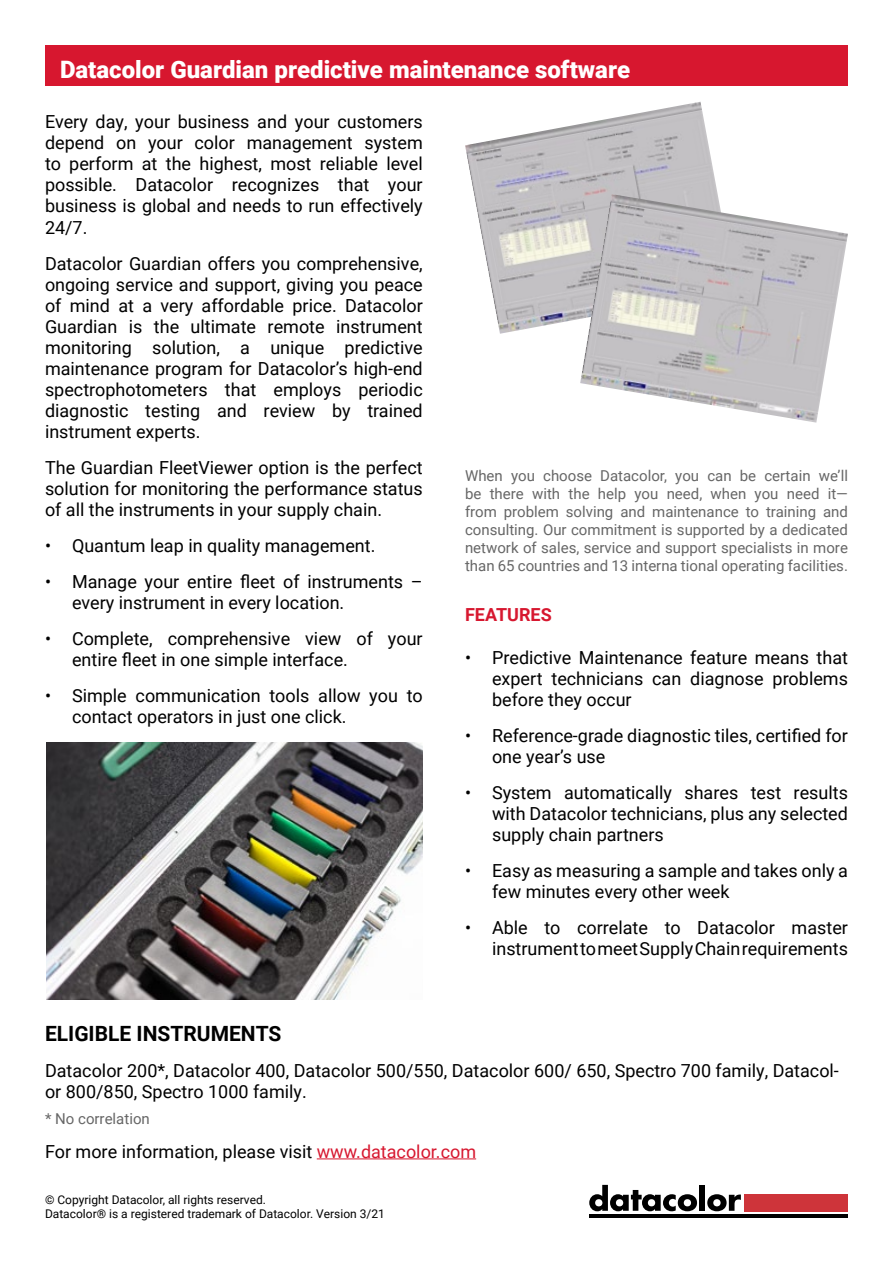
<style>
.page{position:relative;width:893px;height:1263px;background:#fff}
.page>*{position:absolute;margin:0;border:0;box-sizing:border-box;transform-origin:0 0}
.t1{font:900 24px "Roboto";color:#fff}
.t2{font:700 21px "Roboto";color:#000}
.t3{font:18px/21px "Roboto";color:#000}
.t4{font:700 18px "Roboto";color:#d7172f}
.t5{font:15px/18px "Roboto";color:#666;text-align:justify}
.t6{font:12px/14.4px "Roboto";color:#000}
.s1{color:#d7172f}
</style>
<div class="page">
<div style="left:45px;top:45px;width:803px;height:41px;background:#d7172f"></div>
<img style="left:465px;top:102px;width:253px;height:232px">
<img style="left:46px;top:743px;width:377px;height:256px">
<img style="left:580px;top:194px;width:268px;height:229px">
<hr style="left:317px;top:1158px;width:159px;height:1px;background:#d7172f">
<svg style="left:589px;top:1185px;width:108px;height:26px"></svg>
<div style="left:699px;top:1185px;width:6px;height:26px;background:#000"></div>
<svg style="left:707px;top:1194px;width:34px;height:17px"></svg>
<div style="left:744px;top:1194px;width:104px;height:18px;background:#ce343a"></div>
<hr style="left:589px;top:1215px;width:259px;height:3px;background:#000">
<h1 class="t1" style="left:60px;top:53px;width:572px">Datacolor Guardian predictive maintenance software</h1>
<p class="t3" style="left:45px;top:111px;width:379px;text-align:justify">Every day, your business and your customers depend on your color management system to perform at the highest, most reliable level possible. Datacolor recognizes that your business is global and needs to run effectively 24/7.</p>
<p class="t3" style="left:45px;top:252px;width:379px;text-align:justify">Datacolor Guardian offers you comprehensive, ongoing service and support, giving you peace of mind at a very affordable price. Datacolor Guardian is the ultimate remote instrument monitoring solution, a unique predictive maintenance program for Datacolor’s high-end spectrophotometers that employs periodic diagnostic testing and review by trained instrument experts.</p>
<p class="t3" style="left:45px;top:456px;width:379px;text-align:justify">The Guardian FleetViewer option is the perfect solution for monitoring the performance status of all the instruments in your supply chain.</p>
<p class="t3" style="left:45px;top:534px;width:332px">• Quantum leap in quality management.</p>
<p class="t3" style="left:72px;top:570px;width:352px;text-indent:-27px">• Manage your entire fleet of instruments – every instrument in every location.</p>
<p class="t3" style="left:72px;top:627px;width:352px;text-indent:-27px">• Complete, comprehensive view of your entire fleet in one simple interface.</p>
<p class="t3" style="left:72px;top:684px;width:352px;text-indent:-27px">• Simple communication tools allow you to contact operators in just one click.</p>
<p class="t5" style="left:465px;top:466px;width:384px">When you choose Datacolor, you can be certain we’ll be there with the help you need, when you need it— from problem solving and maintenance to training and consulting. Our commitment is supported by a dedicated network of sales, service and support specialists in more than 65 countries and 13 interna tional operating facilities.</p>
<p class="t4" style="left:465px;top:601px;width:88px">FEATURES</p>
<p class="t3" style="left:492px;top:646px;width:357px;text-align:justify;text-indent:-27px">• Predictive Maintenance feature means that expert technicians can diagnose problems before they occur</p>
<p class="t3" style="left:492px;top:724px;width:357px;text-indent:-27px">• Reference-grade diagnostic tiles, certified for one year’s use</p>
<p class="t3" style="left:492px;top:781px;width:357px;text-align:justify;text-indent:-27px">• System automatically shares test results with Datacolor technicians, plus any selected supply chain partners</p>
<p class="t3" style="left:492px;top:859px;width:357px;text-indent:-27px">• Easy as measuring a sample and takes only a few minutes every other week</p>
<p class="t3" style="left:465px;top:916px;width:384px;text-align:right">• Able to correlate to Datacolor master instrument to meet Supply Chain requirements</p>
<p class="t2" style="left:45px;top:1019px;width:238px">ELIGIBLE INSTRUMENTS</p>
<p class="t3" style="left:45px;top:1059px;width:795px;line-height:21.6px">Datacolor 200*, Datacolor 400, Datacolor 500/550, Datacolor 600/ 650, Spectro 700 family, Datacol&shy;or 800/850, Spectro 1000 family.</p>
<p class="t5" style="left:45px;top:1109px;width:106px">* No correlation</p>
<p class="t3" style="left:45px;top:1140px;width:433px">For more information, please visit <span class="s1">www.datacolor.com</span></p>
<p class="t6" style="left:45px;top:1192px;width:341px">© Copyright Datacolor, all rights reserved.<br>Datacolor® is a registered trademark of Datacolor. Version 3/21</p>
</div>
